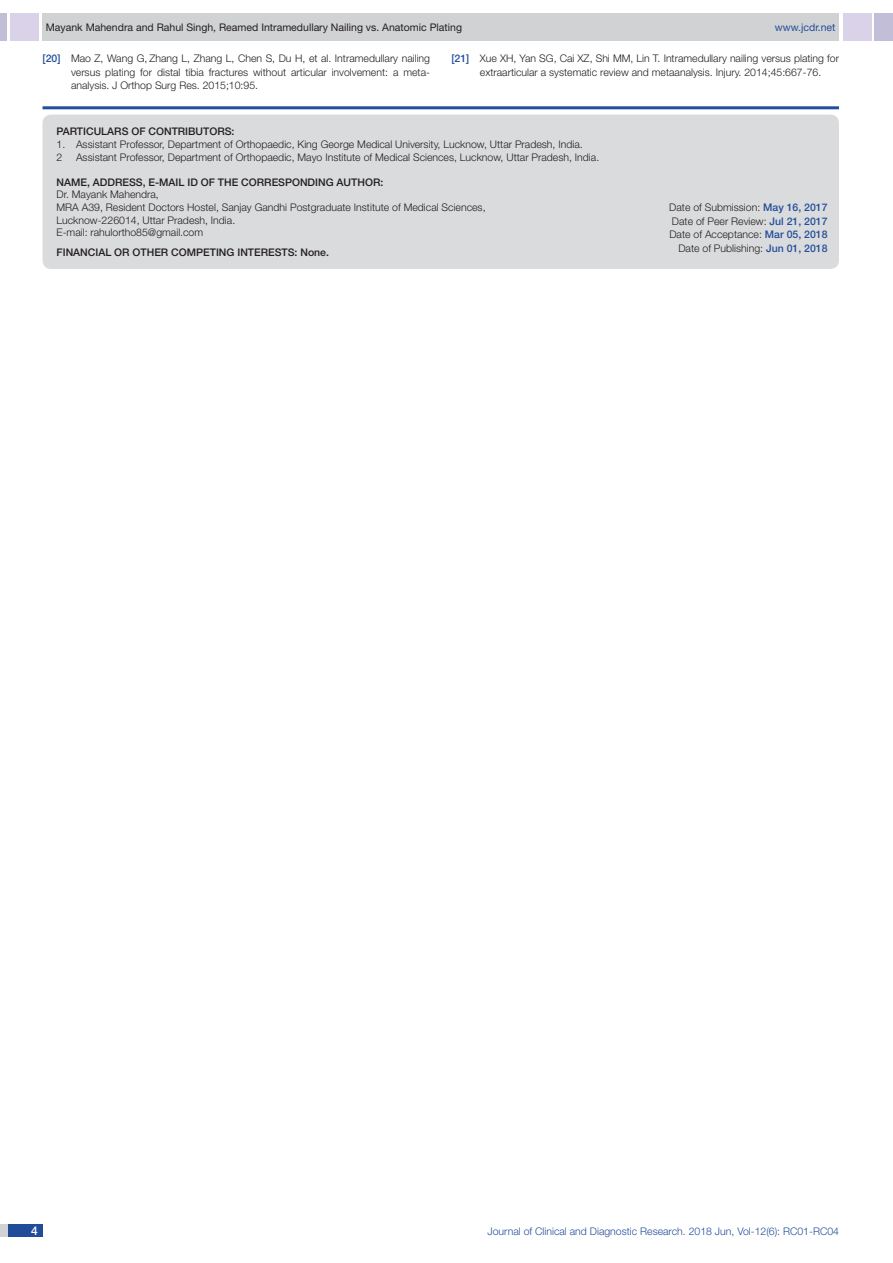
<style>
.page{position:relative;width:893px;height:1263px;background:#fff}
.page>*{position:absolute;margin:0;border:0;box-sizing:border-box;transform-origin:0 0}
.t1{font:500 12px "Helvetica Neue";color:#fff}
.Partic_Contri_Txt{font:300 10.5px/13.5px "Helvetica Neue";color:#231f20;text-align:justify}
.Partic_Contri_Head{font:500 10.5px "Helvetica Neue";color:#231f20}
.t2{font:10.5px "Helvetica Neue";color:#231f20}
.t3{font:300 10.5px "Helvetica Neue";color:#244e9b}
.t4{font:10.5px "Helvetica Neue";color:#244e9b}
.s1{font-weight:500;color:#244e9b}
</style>
<div class="page">
<div style="left:0;top:13px;width:7px;height:28px;background:#c2bed7"></div>
<div style="left:10px;top:13px;width:29px;height:28px;background:#d9d2e8"></div>
<div style="left:43px;top:13px;width:796px;height:28px;background:#d1d2d4"></div>
<div style="left:875px;top:13px;width:18px;height:28px;background:#c2bed7"></div>
<div style="left:843px;top:13px;width:29px;height:28px;background:#d9d2e8"></div>
<div style="left:0;top:1224px;width:43px;height:13px;background:#d1d2d4"></div>
<div style="left:8px;top:1224px;width:35px;height:13px;background:#214c99"></div>
<hr style="left:43px;top:106px;width:796px;height:3px;background:#244e9b">
<div style="left:43px;top:115px;width:796px;height:154px;background:#dadbdc;border-radius:9px"></div>
<p class="t2" style="left:46px;top:21px;width:418px">Mayank Mahendra and Rahul Singh, Reamed Intramedullary Nailing vs. Anatomic Plating</p>
<p class="t4" style="left:775px;top:21px;width:62px">www.jcdr.net</p>
<p class="Partic_Contri_Txt" style="left:71px;top:52px;width:361px;text-indent:-28px"><span class="s1">[20]</span> Mao Z, Wang G, Zhang L, Zhang L, Chen S, Du H, et al. Intramedullary nailing versus plating for distal tibia fractures without articular involvement: a meta&shy;analysis. J Orthop Surg Res. 2015;10:95.</p>
<p class="Partic_Contri_Txt" style="left:480px;top:52px;width:361px;text-indent:-28px"><span class="s1">[21]</span> Xue XH, Yan SG, Cai XZ, Shi MM, Lin T. Intramedullary nailing versus plating for extraarticular a systematic review and metaanalysis. Injury. 2014;45:667-76.</p>
<p class="Partic_Contri_Head" style="left:57px;top:125px;width:45px">PARTICULAR</p>
<p class="Partic_Contri_Head" style="left:122px;top:125px;width:114px">S OF CONTRI BUTORS:</p>
<p class="Partic_Contri_Txt" style="left:57px;top:137px;width:528px">1. Assistant Professor, Department of Orthopaedic, King George Medical University, Lucknow, Uttar Pradesh, India.</p>
<p class="Partic_Contri_Txt" style="left:57px;top:150px;width:7px">2</p>
<p class="Partic_Contri_Txt" style="left:76px;top:150px;width:525px">Assistant Professor, Department of Orthopaedic, Mayo Institute of Medical Sciences, Lucknow, Uttar Pradesh, India.</p>
<p class="Partic_Contri_Head" style="left:57px;top:176px;width:45px">NAME, ADDRE</p>
<p class="Partic_Contri_Head" style="left:129px;top:176px;width:46px">SS, E-MAIL</p>
<p class="Partic_Contri_Head" style="left:187px;top:176px;width:78px">ID OF THE CORRE</p>
<p class="Partic_Contri_Head" style="left:278px;top:176px;width:30px">SPONDING</p>
<p class="Partic_Contri_Head" style="left:337px;top:176px;width:48px">AUTHOR:</p>
<p class="Partic_Contri_Txt" style="left:57px;top:188px;width:104px">Dr. Mayank Mahendra,</p>
<p class="Partic_Contri_Txt" style="left:57px;top:200px;width:431px">MRA A39, Resident Doctors Hostel, Sanjay Gandhi Postgraduate Institute of Medical Sciences,</p>
<p class="Partic_Contri_Txt" style="left:57px;top:213px;width:180px">Lucknow-226014, Uttar Pradesh, India.</p>
<p class="Partic_Contri_Txt" style="left:57px;top:226px;width:148px">E-mail: rahulortho85@gmail.com</p>
<p class="Partic_Contri_Head" style="left:57px;top:246px;width:99px">Financ ial OR OTHER</p>
<p class="Partic_Contri_Head" style="left:171px;top:246px;width:52px">COMPETING</p>
<p class="Partic_Contri_Head" style="left:237px;top:246px;width:25px">INTERE</p>
<p class="Partic_Contri_Head" style="left:275px;top:246px;width:56px">STS: None.</p>
<p class="Partic_Contri_Txt" style="left:669px;top:201px;width:160px">Date of Submission: <span class="s1">May 16, 2017</span></p>
<p class="Partic_Contri_Txt" style="left:672px;top:214px;width:157px">Date of Peer Review: <span class="s1">Jul 21, 2017</span></p>
<p class="Partic_Contri_Txt" style="left:669px;top:228px;width:160px">Date of Acceptance: <span class="s1">Mar 05, 2018</span></p>
<p class="Partic_Contri_Txt" style="left:678px;top:241px;width:151px">Date of Publishing: <span class="s1">Jun 01, 2018</span></p>
<p class="t1" style="left:31px;top:1223px;width:8px">4</p>
<p class="t3" style="left:488px;top:1225px;width:353px">Journal of Clinical and Diagnostic Research. 2018 Jun, Vol-12(6): RC01-RC04</p>
</div>
